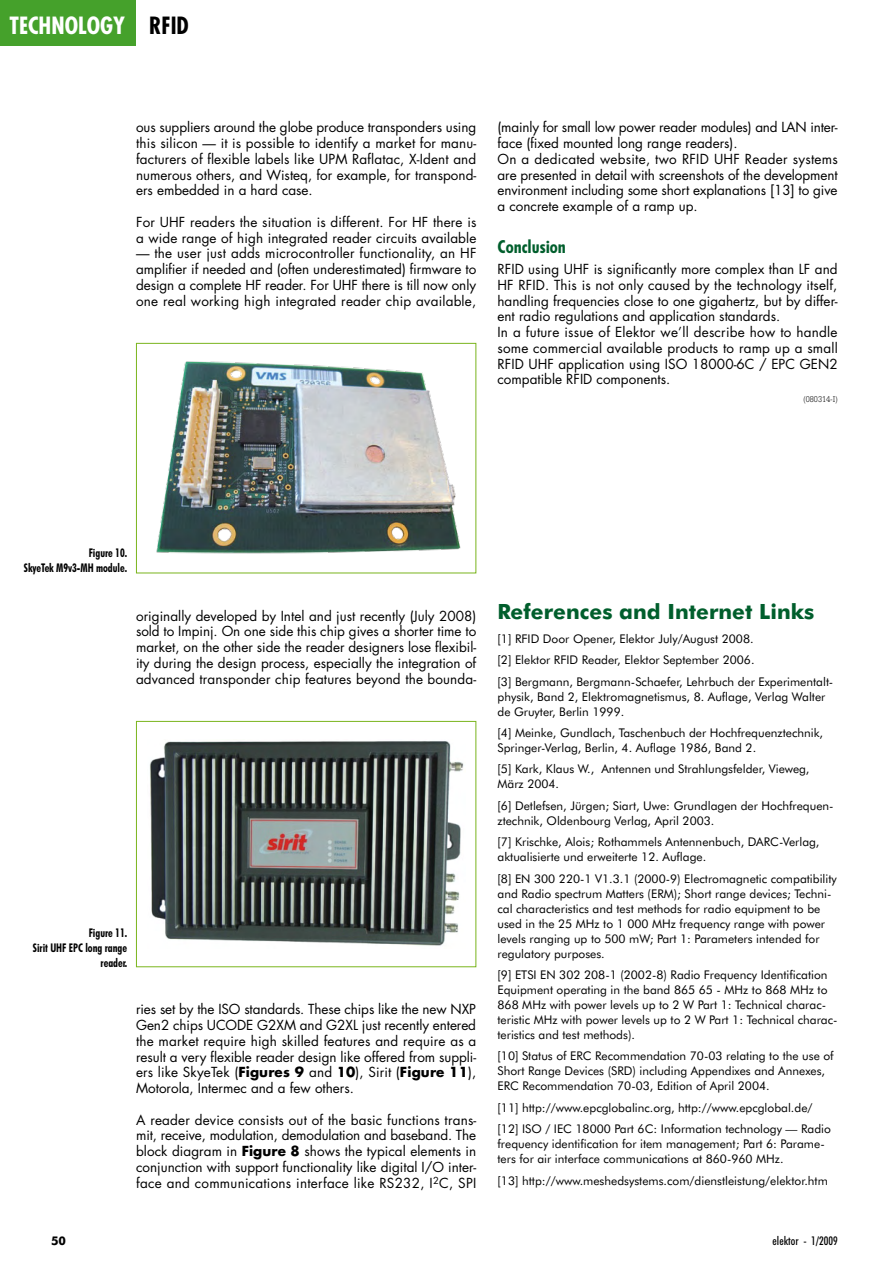
<style>
.page{position:relative;width:893px;height:1263px;background:#fff}
.page>*{position:absolute;margin:0;border:0;box-sizing:border-box;transform-origin:0 0}
.t1{font:700 condensed 23.1px "Futura";color:#fff}
.t2{font:700 21px "Futura BT";color:#005e2c}
.t3{font:700 condensed 18px "Futura BT";color:#005e2c}
.t4{font:13.5px/15.8px "Futura";letter-spacing:.005em;color:#000;text-align:justify}
.t5{font:12px/15px "Futura BT";color:#000}
.t6{font:700 condensed 12px/15px "Futura BT";color:#000;text-align:right;scale:.9 1}
.t7{font:500 condensed 12px "Futura BT";color:#000}
.t8{font:700 12px "Futura BT";color:#000}
.t9{font:300 9px "Serifa BT";color:#000;scale:.9 1}
.s1{color:#000}
.s2{font-weight:700}
</style>
<div class="page">
<div style="left:0;top:0;width:136px;height:46px;background:#45a12b"></div>
<img style="left:156px;top:361px;width:305px;height:193px">
<div style="left:136px;top:343px;width:340px;height:230px;border:1px solid #7ab51d"></div>
<img style="left:150px;top:741px;width:314px;height:205px">
<div style="left:136px;top:721px;width:340px;height:246px;border:1px solid #7ab51d"></div>
<h1 class="t1" style="left:10px;top:11px;width:181px">TECHNOLOGY <span class="s1">RFID</span></h1>
<p class="t4" style="left:136px;top:119px;width:342px">ous suppliers around the globe produce transponders using this silicon — it is possible to identify a market for manu&shy;facturers of flexible labels like UPM Raflatac, X-Ident and numerous others, and Wisteq, for example, for transpond&shy;ers embedded in a hard case.</p>
<p class="t4" style="left:136px;top:214px;width:342px">For UHF readers the situation is different. For HF there is a wide range of high integrated reader circuits available</p>
<p class="t4" style="left:136px;top:245px;width:342px">— the user just adds microcontroller functionality, an HF amplifier if needed and (often underestimated) firmware to design a complete HF reader. For UHF there is till now only one real working high integrated reader chip available,</p>
<p class="t4" style="left:497px;top:119px;width:342px;text-align:left">(mainly for small low power reader modules) and LAN inter&shy;face (fixed mounted long range readers).<br>On a dedicated website, two RFID UHF Reader systems are presented in detail with screenshots of the development environment including some short explanations [13] to give a concrete example of a ramp up.</p>
<h3 class="t3" style="left:497px;top:236px;width:70px">Conclusion</h3>
<p class="t4" style="left:497px;top:261px;width:342px;text-align:left">RFID using UHF is significantly more complex than LF and HF RFID. This is not only caused by the technology itself, handling frequencies close to one gigahertz, but by differ&shy;ent radio regulations and application standards.<br>In a future issue of Elektor we’ll describe how to handle some commercial available products to ramp up a small RFID UHF application using ISO 18000-6C / EPC GEN2 compatible RFID components.</p>
<p class="t9" style="left:803px;top:393px;width:39px">(080314-I)</p>
<p class="t6" style="left:24px;top:545px;width:116px">Figure 10.<br>SkyeTek M9v3-MH module.</p>
<p class="t4" style="left:136px;top:608px;width:342px">originally developed by Intel and just recently (July 2008) sold to Impinj. On one side this chip gives a shorter time to market, on the other side the reader designers lose flexibil&shy;ity during the design process, especially the integration of advanced transponder chip features beyond the bounda-</p>
<p class="t6" style="left:33px;top:925px;width:106px">Figure 11.<br>Sirit UHF EPC long range reader.</p>
<p class="t4" style="left:136px;top:1001px;width:342px">ries set by the ISO standards. These chips like the new NXP Gen2 chips UCODE G2XM and G2XL just recently entered the market require high skilled features and require as a result a very flexible reader design like offered from suppli&shy;ers like SkyeTek (<span class="s2">Figures 9</span> and <span class="s2">10</span>), Sirit (<span class="s2">Figure 11</span>), Motorola, Intermec and a few others.</p>
<p class="t4" style="left:136px;top:1112px;width:342px">A reader device consists out of the basic functions trans&shy;mit, receive, modulation, demodulation and baseband. The block diagram in <span class="s2">Figure 8</span> shows the typical elements in conjunction with support functionality like digital I/O inter&shy;face and communications interface like RS232, I<sup>2</sup>C, SPI</p>
<h2 class="t2" style="left:497px;top:599px;width:318px">References and Internet Links</h2>
<p class="t5" style="left:497px;top:628px;width:337px;line-height:21.5px">[1] RFID Door Opener, Elektor July/August 2008.<br>[2] Elektor RFID Reader, Elektor September 2006.<br>[3] Bergmann, Bergmann-Schaefer, Lehrbuch der Experimentalt-</p>
<p class="t5" style="left:497px;top:689px;width:329px">physik, Band 2, Elektromagnetismus, 8. Auflage, Verlag Walter de Gruyter, Berlin 1999.</p>
<p class="t5" style="left:497px;top:725px;width:327px">[4] Meinke, Gundlach, Taschenbuch der Hochfrequenztechnik,<br>Springer-Verlag, Berlin, 4. Auflage 1986, Band 2.</p>
<p class="t5" style="left:497px;top:761px;width:313px">[5] Kark, Klaus W., Antennen und Strahlungsfelder, Vieweg,<br>März 2004.</p>
<p class="t5" style="left:497px;top:798px;width:338px">[6] Detlefsen, Jürgen; Siart, Uwe: Grundlagen der Hochfrequen&shy;ztechnik, Oldenbourg Verlag, April 2003.</p>
<p class="t5" style="left:497px;top:834px;width:323px">[7] Krischke, Alois; Rothammels Antennenbuch, DARC-Verlag, aktualisierte und erweiterte 12. Auflage.</p>
<p class="t5" style="left:497px;top:871px;width:341px">[8] EN 300 220-1 V1.3.1 (2000-9) Electromagnetic compatibility and Radio spectrum Matters (ERM); Short range devices; Techni&shy;cal characteristics and test methods for radio equipment to be used in the 25 MHz to 1 000 MHz frequency range with power levels ranging up to 500 mW; Part 1: Parameters intended for regulatory purposes.</p>
<p class="t5" style="left:497px;top:967px;width:342px">[9] ETSI EN 302 208-1 (2002-8) Radio Frequency Identification Equipment operating in the band 865 65 - MHz to 868 MHz to 868 MHz with power levels up to 2 W Part 1: Technical charac&shy;teristic MHz with power levels up to 2 W Part 1: Technical charac&shy;teristics and test methods).</p>
<p class="t5" style="left:497px;top:1048px;width:338px">[10] Status of ERC Recommendation 70-03 relating to the use of<br>Short Range Devices (SRD) including Appendixes and Annexes,<br>ERC Recommendation 70-03, Edition of April 2004.</p>
<p class="t5" style="left:497px;top:1097px;width:335px;line-height:21.5px">[11] http://www.epcglobalinc.org, http://www.epcglobal.de/ [12] ISO / IEC 18000 Part 6C: Information technology — Radio</p>
<p class="t5" style="left:497px;top:1136px;width:329px">frequency identification for item management; Part 6: Parame&shy;ters for air interface communications at 860-960 MHz.</p>
<p class="t5" style="left:497px;top:1172px;width:332px">[13] http://www.meshedsystems.com/dienstleistung/elektor.htm</p>
<p class="t8" style="left:51px;top:1233px;width:16px">50</p>
<p class="t7" style="left:773px;top:1233px;width:67px">elektor - 1/2009</p>
</div>
